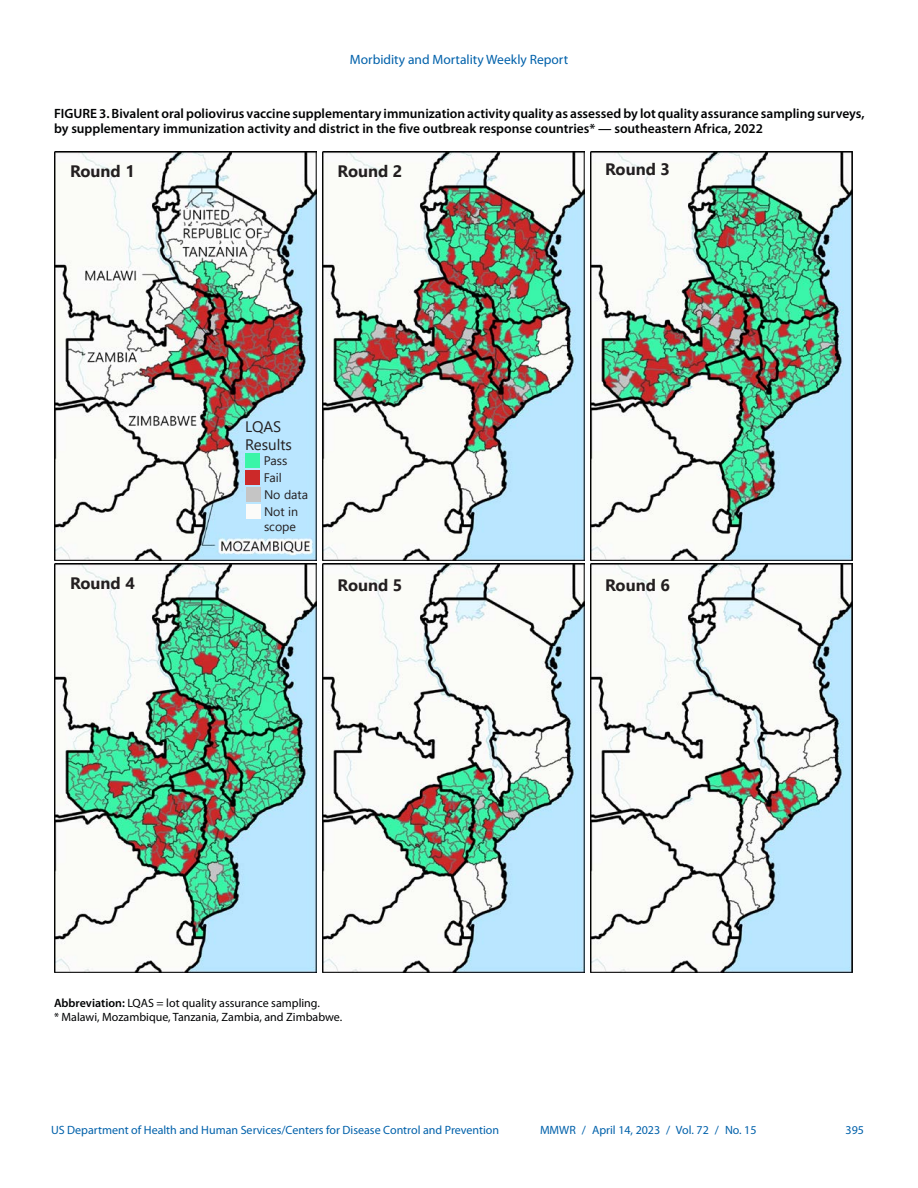
<style>
.page{position:relative;width:918px;height:1188px;background:#fff}
.page>*{position:absolute;margin:0;border:0;box-sizing:border-box;transform-origin:0 0}
.t1{font:700 16.5px "Segoe UI";color:#231f20}
.t2{font:15.15px/18.1px "Segoe UI";color:#231f20}
.Figure_Title{font:600 13.5px/15px "Myriad Pro";color:#010203}
.t3{font:13.5px "Myriad Pro";color:#0061aa}
.t4{font:12.45px/14.9px "Segoe UI";color:#231f20}
.t5{font:12px "Myriad Pro";color:#0061aa}
.Figure_Footnote{font:12px "Myriad Pro";color:#010203}
.Abbreviations{font:12px "Myriad Pro";color:#010203}
.s1{font-weight:600}
</style>
<div class="page">
<img style="left:54px;top:152px;width:263px;height:408px">
<img style="left:322px;top:152px;width:263px;height:408px">
<img style="left:590px;top:152px;width:262px;height:408px">
<img style="left:54px;top:564px;width:263px;height:408px">
<img style="left:322px;top:564px;width:263px;height:408px">
<img style="left:590px;top:564px;width:262px;height:408px">
<div style="left:245px;top:470px;width:15px;height:15px;background:#cc2929"></div>
<div style="left:245px;top:453px;width:15px;height:15px;background:#3af5a8"></div>
<div style="left:246px;top:504px;width:14px;height:15px;background:#fbfbf9"></div>
<div style="left:246px;top:487px;width:14px;height:15px;background:#c5c5c5"></div>
<hr style="left:852px;top:152px;width:1px;height:408px;background:#000">
<hr style="left:852px;top:564px;width:1px;height:408px;background:#000">
<p class="t3" style="left:350px;top:52px;width:220px">Morbidity and Mortality Weekly Report</p>
<p class="Figure_Title" style="left:54px;top:106px;width:812px">FIGURE 3. Bivalent oral poliovirus vaccine supplementary immunization activity quality as assessed by lot quality assurance sampling surveys, by supplementary immunization activity and district in the five outbreak response countries* — southeastern Africa, 2022</p>
<p class="t1" style="left:70px;top:156px;width:66px">Round 1</p>
<p class="t1" style="left:338px;top:156px;width:66px">Round 2</p>
<p class="t1" style="left:605px;top:154px;width:66px">Round 3</p>
<p class="t2" style="left:245px;top:416px;width:48px">LQAS<br>Results</p>
<p class="t4" style="left:264px;top:452px;width:25px">Pass</p>
<p class="t4" style="left:264px;top:469px;width:19px">Fail</p>
<p class="t4" style="left:264px;top:486px;width:46px">No data</p>
<p class="t4" style="left:264px;top:503px;width:36px">Not in scope</p>
<p class="t1" style="left:70px;top:568px;width:66px">Round 4</p>
<p class="t1" style="left:338px;top:570px;width:66px">Round 5</p>
<p class="t1" style="left:605px;top:570px;width:66px">Round 6</p>
<p class="Abbreviations" style="left:54px;top:997px;width:268px"><span class="s1">Abbreviation:</span> LQAS = lot quality assurance sampling.</p>
<p class="Figure_Footnote" style="left:54px;top:1010px;width:290px">* Malawi, Mozambique, Tanzania, Zambia, and Zimbabwe.</p>
<p class="t5" style="left:51px;top:1123px;width:450px">US Department of Health and Human Services/Centers for Disease Control and Prevention</p>
<p class="t5" style="left:540px;top:1124px;width:218px">MMWR / April 14, 2023 / Vol. 72 / No. 15</p>
<p class="t5" style="left:846px;top:1124px;width:20px">395</p>
</div>
